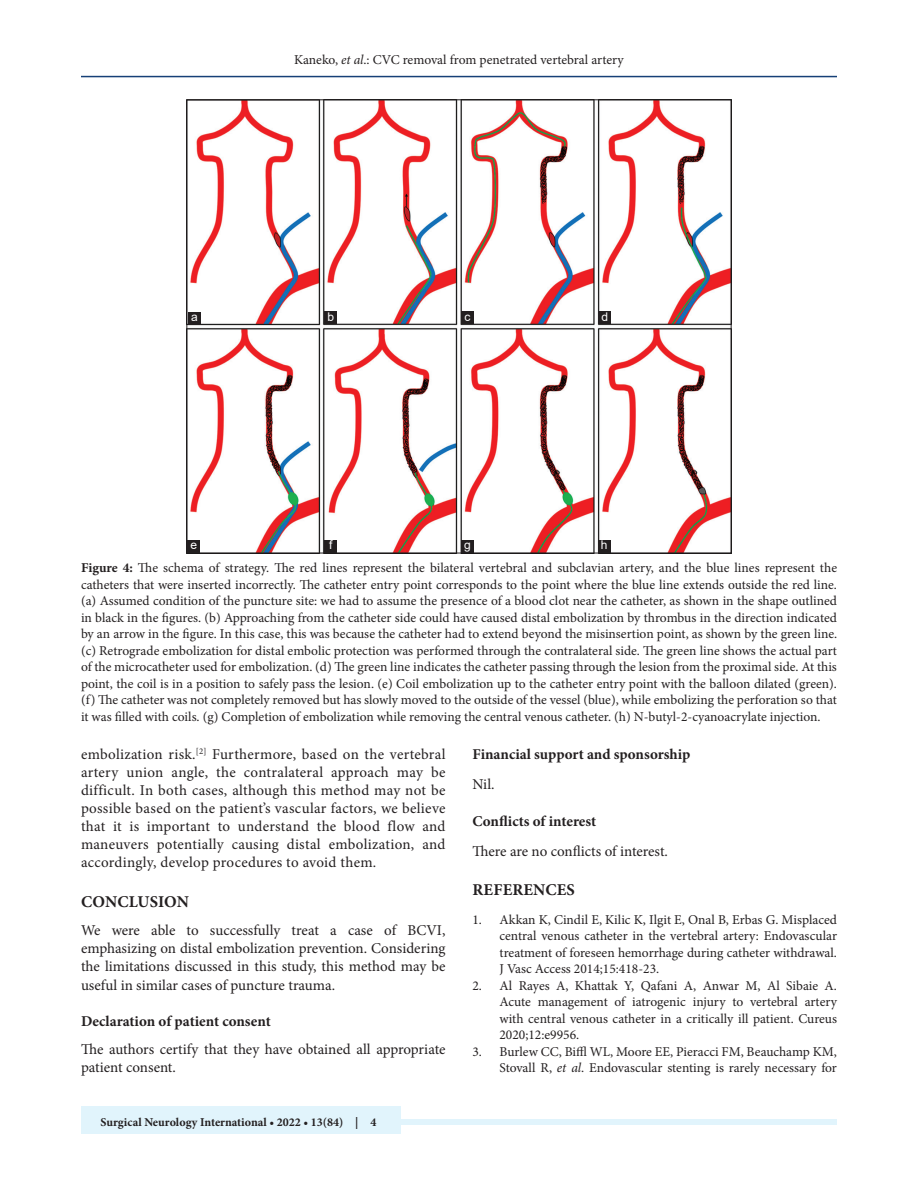
<style>
.page{position:relative;width:918px;height:1188px;background:#fff}
.page>*{position:absolute;margin:0;border:0;box-sizing:border-box;transform-origin:0 0}
.t1{font:700 16.5px "Minion Pro";letter-spacing:.01em;color:#231f20}
.TX{font:15px/18.1px "Minion Pro";color:#231f20;text-align:justify}
.t2{font:700 15px "Minion Pro";color:#231f20}
.FGC{font:13.5px/16.5px "Minion Pro";color:#231f20;text-align:justify}
.REF{font:13.5px/16.5px "Minion Pro";color:#231f20;text-align:justify}
.t3{font:700 12px "Minion Pro";color:#231f20}
.LABEL{font:12px "Arial";color:#fff}
.s1{font-style:italic}
.s2{font-weight:700}
</style>
<div class="page">
<hr style="left:81px;top:76px;width:756px;height:1px;background:#164077">
<div style="left:81px;top:1119px;width:756px;height:6px;background:#e1f4fc"></div>
<div style="left:81px;top:1106px;width:319px;height:28px;background:#e1f4fc"></div>
<img style="left:189px;top:102px;width:540px;height:449px">
<div style="left:188px;top:312px;width:13px;height:13px;background:#231f20"></div>
<div style="left:188px;top:540px;width:12px;height:12px;background:#231f20"></div>
<div style="left:324px;top:311px;width:13px;height:13px;background:#231f20"></div>
<div style="left:324px;top:540px;width:13px;height:12px;background:#231f20"></div>
<div style="left:461px;top:311px;width:13px;height:13px;background:#231f20"></div>
<div style="left:461px;top:540px;width:13px;height:12px;background:#231f20"></div>
<div style="left:598px;top:311px;width:13px;height:13px;background:#231f20"></div>
<div style="left:598px;top:540px;width:13px;height:12px;background:#231f20"></div>
<p class="FGC" style="left:294px;top:51px;width:331px">Kaneko, <span class="s1">et al</span>.: CVC removal from penetrated vertebral artery</p>
<p class="LABEL" style="left:191px;top:309px;width:8px">a</p>
<p class="LABEL" style="left:191px;top:537px;width:8px">e</p>
<p class="LABEL" style="left:327px;top:309px;width:8px">b</p>
<p class="LABEL" style="left:329px;top:537px;width:5px">f</p>
<p class="LABEL" style="left:464px;top:309px;width:7px">c</p>
<p class="LABEL" style="left:464px;top:537px;width:8px">g</p>
<p class="LABEL" style="left:602px;top:309px;width:8px">d</p>
<p class="LABEL" style="left:601px;top:537px;width:8px">h</p>
<p class="FGC" style="left:81px;top:560px;width:758px"><span class="s2">Figure 4:</span> The schema of strategy. The red lines represent the bilateral vertebral and subclavian artery, and the blue lines represent the catheters that were inserted incorrectly. The catheter entry point corresponds to the point where the blue line extends outside the red line. (a) Assumed condition of the puncture site: we had to assume the presence of a blood clot near the catheter, as shown in the shape outlined in black in the figures. (b) Approaching from the catheter side could have caused distal embolization by thrombus in the direction indicated by an arrow in the figure. In this case, this was because the catheter had to extend beyond the misinsertion point, as shown by the green line. (c) Retrograde embolization for distal embolic protection was performed through the contralateral side. The green line shows the actual part of the microcatheter used for embolization. (d) The green line indicates the catheter passing through the lesion from the proximal side. At this point, the coil is in a position to safely pass the lesion. (e) Coil embolization up to the catheter entry point with the balloon dilated (green). (f) The catheter was not completely removed but has slowly moved to the outside of the vessel (blue), while embolizing the perforation so that it was filled with coils. (g) Completion of embolization while removing the central venous catheter. (h) N-butyl-2-cyanoacrylate injection.</p>
<p class="TX" style="left:81px;top:745px;width:366px">embolization risk.<sup>[2]</sup> Furthermore, based on the vertebral artery union angle, the contralateral approach may be difficult. In both cases, although this method may not be possible based on the patient’s vascular factors, we believe that it is important to understand the blood flow and maneuvers potentially causing distal embolization, and accordingly, develop procedures to avoid them.</p>
<h1 class="t1" style="left:81px;top:890px;width:109px">CONCLUSION</h1>
<p class="TX" style="left:81px;top:921px;width:366px">We were able to successfully treat a case of BCVI, emphasizing on distal embolization prevention. Considering the limitations discussed in this study, this method may be useful in similar cases of puncture trauma.</p>
<h2 class="t2" style="left:81px;top:1010px;width:191px">Declaration of patient consent</h2>
<p class="TX" style="left:81px;top:1040px;width:366px">The authors certify that they have obtained all appropriate patient consent.</p>
<p class="t3" style="left:100px;top:1113px;width:278px">Surgical Neurology International • 2022 • 13(84) | 4</p>
<h2 class="t2" style="left:472px;top:743px;width:219px">Financial support and sponsorship</h2>
<p class="TX" style="left:472px;top:775px;width:24px">Nil.</p>
<h2 class="t2" style="left:472px;top:811px;width:125px">Conflicts of interest</h2>
<p class="TX" style="left:472px;top:843px;width:197px">There are no conflicts of interest.</p>
<h1 class="t1" style="left:473px;top:878px;width:104px">REFERENCES</h1>
<p class="REF" style="left:500px;top:911px;width:339px;text-indent:-27px">1. Akkan K, Cindil E, Kilic K, Ilgit E, Onal B, Erbas G. Misplaced central venous catheter in the vertebral artery: Endovascular treatment of foreseen hemorrhage during catheter withdrawal.<br>J Vasc Access 2014;15:418-23.</p>
<p class="REF" style="left:500px;top:977px;width:339px;text-indent:-27px">2. Al Rayes A, Khattak Y, Qafani A, Anwar M, Al Sibaie A.<br>Acute management of iatrogenic injury to vertebral artery with central venous catheter in a critically ill patient. Cureus 2020;12:e9956.</p>
<p class="REF" style="left:472px;top:1043px;width:366px;text-align:right">3. Burlew CC, Biffl WL, Moore EE, Pieracci FM, Beauchamp KM,<br>Stovall R, <span class="s1">et al</span>. Endovascular stenting is rarely necessary for</p>
</div>
